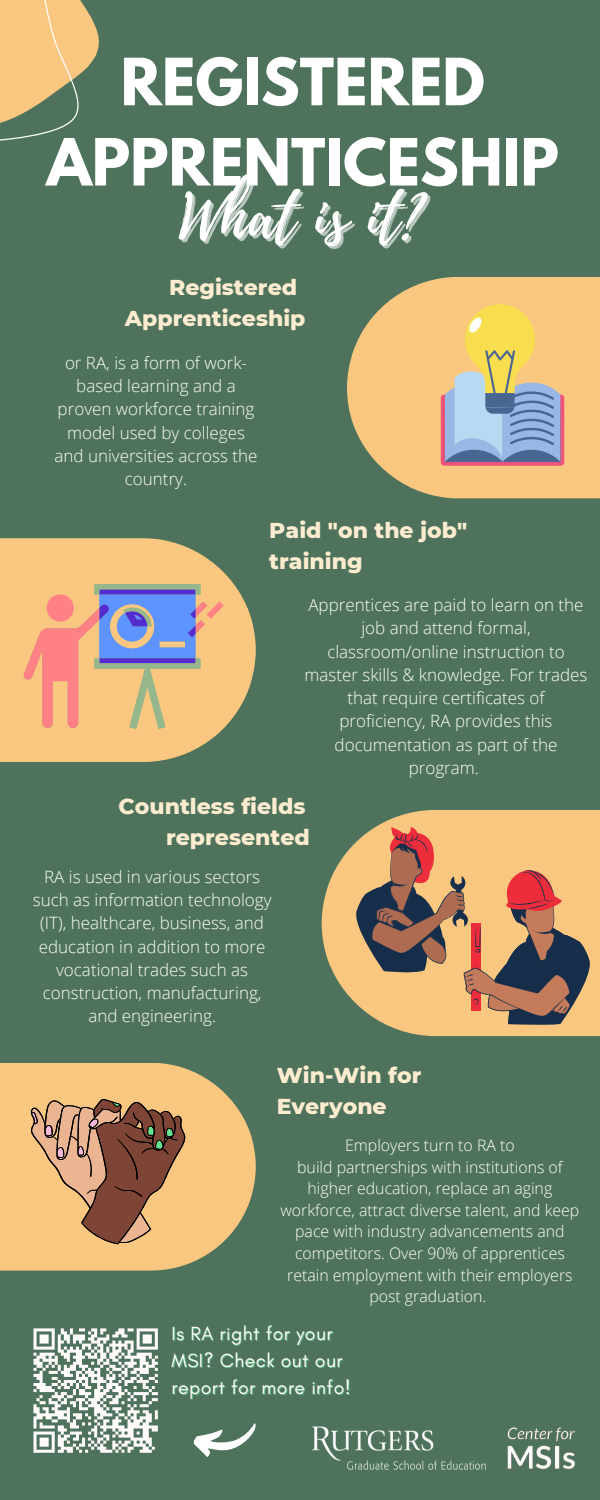
<style>
.page{position:relative;width:600px;height:1500px;background:#4e725b}
.page>*{position:absolute;margin:0;border:0;box-sizing:border-box;transform-origin:0 0}
.t1{font:60.5px "Playlist Script";letter-spacing:.025em;color:#fff}
.t2{font:700 57.7px/80.2px "League Spartan";color:#fff;text-align:center}
.t3{font:800 22px "Montserrat";color:#fdeccf}
.t4{font:19.4px/27px "Glacial Indifference";letter-spacing:.025em;color:#fff}
.t5{font:300 17px/23.2px "Open Sans";color:#fff;text-align:center}
.t6{font:300 15.9px/21.6px "Open Sans";color:#fff;text-align:center}
</style>
<div class="page">
<svg style="left:347px;top:277px;width:253px;height:221px;background:#dfba7a"></svg>
<svg style="left:0;top:538px;width:256px;height:224px;fill:#f9c780"></svg>
<svg style="left:322px;top:810px;width:278px;height:226px;fill:#f9c780"></svg>
<svg style="left:0;top:1063px;width:256px;height:208px;fill:#f9c780"></svg>
<svg style="left:0;top:0;width:99px;height:141px"></svg>
<div style="left:441px;top:394px;width:123px;height:72px;background:#ed547c;border-radius:4px"></div>
<svg style="left:445px;top:304px;width:115px;height:158px;background:#c1bd9e"></svg>
<img style="left:311px;top:1426px;width:175px;height:44px">
<svg style="left:23px;top:584px;width:201px;height:145px;background:#d0ab99"></svg>
<svg style="left:356px;top:827px;width:234px;height:198px;background:#c09069"></svg>
<svg style="left:31px;top:1099px;width:155px;height:145px;background:#b68660"></svg>
<img style="left:507px;top:1427px;width:68px;height:42px">
<svg style="left:33px;top:1328px;width:125px;height:125px"></svg>
<svg style="left:193px;top:1423px;width:63px;height:34px"></svg>
<p class="t2" style="left:47px;top:49px;width:514px">REGISTERED<br>APPRENTICESHIP</p>
<p class="t1" style="left:179px;top:174px;width:244px">What is it?</p>
<p class="t3" style="left:169px;top:274px;width:129px">Registered</p>
<p class="t3" style="left:125px;top:305px;width:182px">Apprenticeship</p>
<p class="t5" style="left:54px;top:351px;width:205px">or RA, is a form of work&shy;based learning and a proven workforce training model used by colleges and universities across the country.</p>
<p class="t3" style="left:269px;top:517px;width:199px">Paid "on the job"</p>
<p class="t3" style="left:269px;top:547px;width:95px">training</p>
<p class="t5" style="left:304px;top:593px;width:285px">Apprentices are paid to learn on the job and attend formal, classroom/online instruction to master skills &amp; knowledge. For trades that require certificates of proficiency, RA provides this documentation as part of the program.</p>
<p class="t3" style="left:119px;top:793px;width:188px">Countless fields</p>
<p class="t3" style="left:166px;top:824px;width:145px">represented</p>
<p class="t5" style="left:33px;top:865px;width:240px">RA is used in various sectors such as information technology (IT), healthcare, business, and education in addition to more vocational trades such as construction, manufacturing, and engineering.</p>
<p class="t3" style="left:277px;top:1062px;width:146px">Win-Win for</p>
<p class="t3" style="left:277px;top:1093px;width:112px">Everyone</p>
<p class="t6" style="left:345px;top:1134px;width:171px">Employers turn to RA to</p>
<p class="t6" style="left:280px;top:1156px;width:300px">build partnerships with institutions of higher education, replace an aging workforce, attract diverse talent, and keep pace with industry advancements and competitors. Over 90% of apprentices retain employment with their employers post graduation.</p>
<p class="t4" style="left:172px;top:1320px;width:181px">Is RA right for your<br>MSI? Check out our report for more info!</p>
</div>
